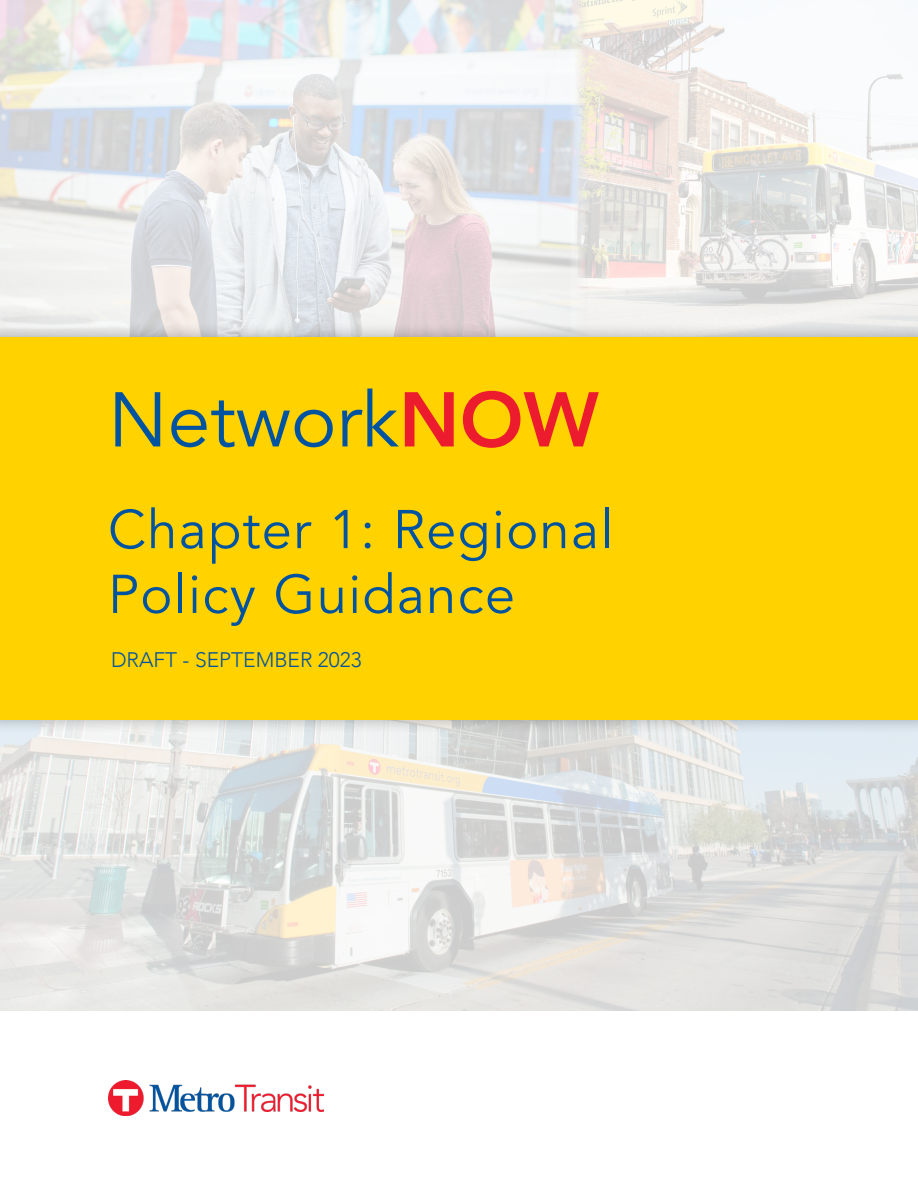
<style>
.page{position:relative;width:918px;height:1188px;background:#fff}
.page>*{position:absolute;margin:0;border:0;box-sizing:border-box;transform-origin:0 0}
.t1{font:76.65px "Avenir LT Com";color:#0053a0}
.Subtitle{font:54px/64.8px "Avenir LT Com";letter-spacing:.025em;color:#0053a0}
.TOC_Heading{font:300 21px "Avenir LT Com";color:#0053a0}
.s1{font-weight:800;color:#ed1b2e}
</style>
<div class="page">
<img style="left:0;top:0;width:573px;height:322px">
<img style="left:0;top:734px;width:918px;height:277px">
<img style="left:573px;top:0;width:345px;height:322px">
<img style="left:108px;top:1080px;width:216px;height:35px">
<div style="left:0;top:322px;width:918px;height:412px;background:#000;opacity:.3"></div>
<div style="left:0;top:337px;width:918px;height:382px;background:#ffd200"></div>
<p class="t1" style="left:108px;top:374px;width:492px">Network<span class="s1">NOW</span></p>
<p class="Subtitle" style="left:108px;top:498px;width:507px">Chapter 1: Regional<br>Policy Guidance</p>
<p class="TOC_Heading" style="left:111px;top:647px;width:252px">DRAFT - SEPTEMBER 2023</p>
</div>
